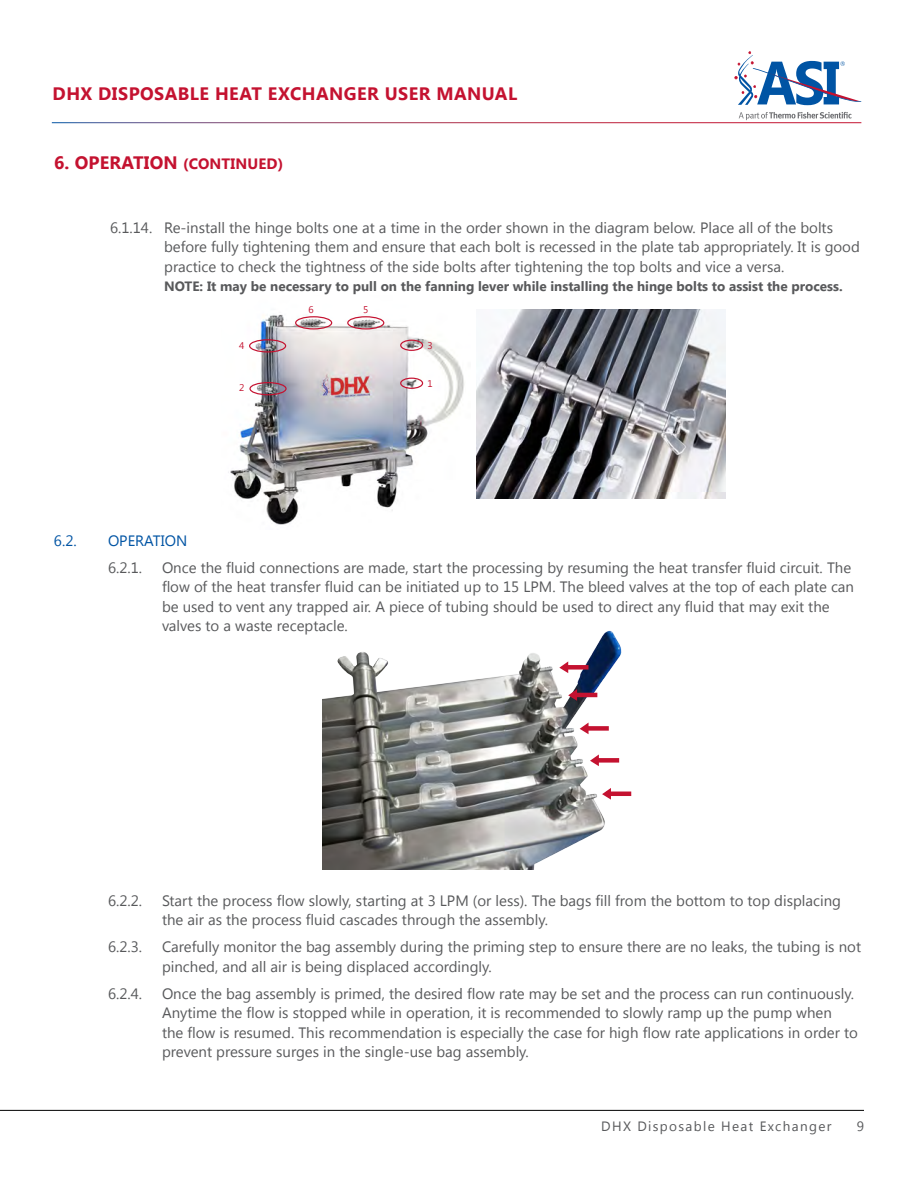
<style>
.page{position:relative;width:918px;height:1188px;background:#fff}
.page>*{position:absolute;margin:0;border:0;box-sizing:border-box;transform-origin:0 0}
.t1{font:700 18px "Segoe UI";letter-spacing:.025em;color:#c41230}
.t2{font:15px/19.5px "Segoe UI";color:#58595b}
.t3{font:15px "Segoe UI";color:#0054a4}
.t4{font:700 15px "Segoe UI";color:#c41230}
.t5{font:700 13.5px "Segoe UI";color:#58595b}
.t6{font:13.5px "Segoe UI";letter-spacing:.1em;color:#58595b}
.t7{font:9.75px "Segoe UI";color:#c41230}
.s1{font-size:15px}
</style>
<div class="page">
<hr style="left:0;top:1110px;width:864px;height:1px;background:#000">
<svg style="left:734px;top:51px;width:127px;height:54px"></svg>
<svg style="left:739px;top:112px;width:113px;height:8px"></svg>
<img style="left:477px;top:309px;width:249px;height:189px">
<img style="left:228px;top:314px;width:236px;height:211px">
<div style="left:347px;top:316px;width:37px;height:14px;border:1px solid #c41230;border-radius:50%"></div>
<div style="left:295px;top:316px;width:37px;height:14px;border:1px solid #c41230;border-radius:50%"></div>
<div style="left:249px;top:339px;width:37px;height:14px;border:1px solid #c41230;border-radius:50%"></div>
<div style="left:249px;top:382px;width:38px;height:13px;border:1px solid #c41230;border-radius:50%"></div>
<div style="left:400px;top:340px;width:23px;height:11px;border:1px solid #c41230;border-radius:50%"></div>
<div style="left:400px;top:378px;width:23px;height:11px;border:1px solid #c41230;border-radius:50%"></div>
<img style="left:322px;top:630px;width:306px;height:239px">
<hr style="left:607px;top:792px;width:24px;height:4px;background:#c41230">
<svg style="left:602px;top:788px;width:9px;height:12px"></svg>
<div style="left:594px;top:758px;width:25px;height:5px;background:#c41230"></div>
<svg style="left:590px;top:754px;width:9px;height:12px"></svg>
<div style="left:584px;top:726px;width:25px;height:5px;background:#c41230"></div>
<svg style="left:580px;top:723px;width:9px;height:11px"></svg>
<hr style="left:573px;top:693px;width:24px;height:4px;background:#c41230">
<svg style="left:568px;top:689px;width:9px;height:12px"></svg>
<div style="left:564px;top:665px;width:25px;height:5px;background:#c41230"></div>
<svg style="left:559px;top:661px;width:9px;height:12px"></svg>
<p class="t1" style="left:53px;top:81px;width:455px">DHX Disposable Heat Exchanger User MAN UAL</p>
<p class="t1" style="left:54px;top:149px;width:204px">6. Operation <span class="s1">(Continued</span></p>
<p class="t4" style="left:278px;top:153px;width:7px">)</p>
<p class="t2" style="left:164px;top:217px;width:697px;text-indent:-54px">6.1.14. Re-install the hinge bolts one at a time in the order shown in the diagram below. Place all of the bolts before fully tightening them and ensure that each bolt is recessed in the plate tab appropriately. It is good practice to check the tightness of the side bolts after tightening the top bolts and vice a versa.</p>
<p class="t5" style="left:164px;top:277px;width:680px">NOTE: It may be necessary to pull on the fanning lever while installing the hinge bolts to assist the process.</p>
<p class="t7" style="left:309px;top:303px;width:7px">6</p>
<p class="t7" style="left:363px;top:303px;width:7px">5</p>
<p class="t7" style="left:239px;top:338px;width:7px">4</p>
<p class="t7" style="left:427px;top:338px;width:7px">3</p>
<p class="t7" style="left:239px;top:381px;width:7px">2</p>
<p class="t7" style="left:427px;top:377px;width:7px">1</p>
<p class="t3" style="left:54px;top:530px;width:24px">6.2.</p>
<p class="t3" style="left:108px;top:530px;width:21px">Operation</p>
<p class="t2" style="left:108px;top:557px;width:36px">6.2.1.</p>
<p class="t2" style="left:162px;top:557px;width:694px">Once the fluid connections are made, start the processing by resuming the heat transfer fluid circuit. The flow of the heat transfer fluid can be initiated up to 15 LPM. The bleed valves at the top of each plate can be used to vent any trapped air. A piece of tubing should be used to direct any fluid that may exit the valves to a waste receptacle.</p>
<p class="t2" style="left:108px;top:890px;width:36px">6.2.2.</p>
<p class="t2" style="left:162px;top:890px;width:681px">Start the process flow slowly, starting at 3 LPM (or less). The bags fill from the bottom to top displacing the air as the process fluid cascades through the assembly.</p>
<p class="t2" style="left:108px;top:937px;width:36px">6.2.3.</p>
<p class="t2" style="left:162px;top:937px;width:701px">Carefully monitor the bag assembly during the priming step to ensure there are no leaks, the tubing is not pinched, and all air is being displaced accordingly.</p>
<p class="t2" style="left:108px;top:983px;width:36px">6.2.4.</p>
<p class="t2" style="left:162px;top:983px;width:697px">Once the bag assembly is primed, the desired flow rate may be set and the process can run continuously.<br>Anytime the flow is stopped while in operation, it is recommended to slowly ramp up the pump when<br>the flow is resumed. This recommendation is especially the case for high flow rate applications in order to prevent pressure surges in the single-use bag assembly.</p>
<p class="t6" style="left:601px;top:1117px;width:232px">DHX Disposable Heat Exchanger</p>
<p class="t6" style="left:857px;top:1117px;width:9px">9</p>
</div>
